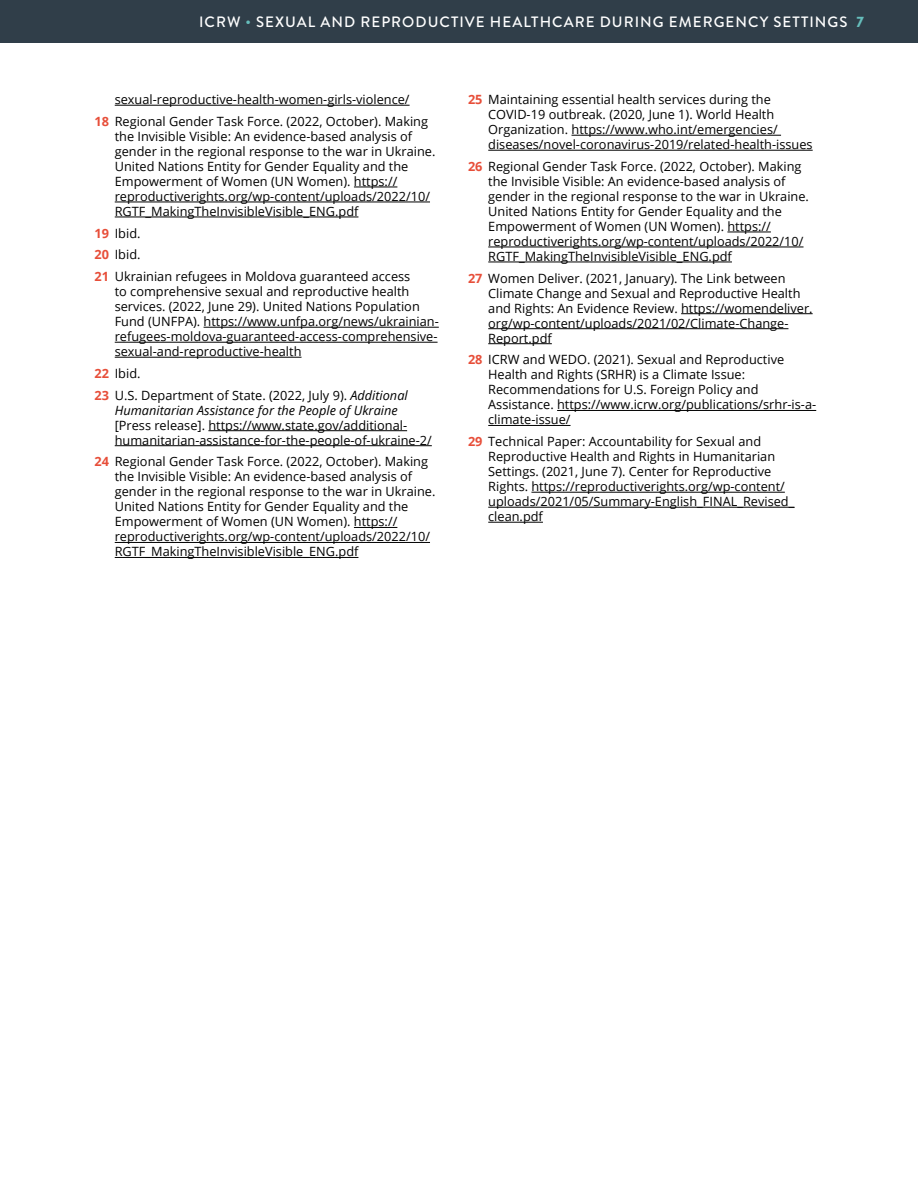
<style>
.page{position:relative;width:918px;height:1188px;background:#fff}
.page>*{position:absolute;margin:0;border:0;box-sizing:border-box;transform-origin:0 0}
.t1{font:500 15px "Brandon Grotesque";letter-spacing:.07em;color:#fff}
.t2{font:12.75px/15px "Open Sans";color:#000}
.t3{font:italic 12.75px "Open Sans";color:#000}
.s1{color:#66bebc}
.s2{color:#000}
.s3{font-weight:900;color:#66bebc}
.s4{font-weight:700;color:#e74e39}
.s5{font-style:italic}
</style>
<div class="page">
<div style="left:0;top:0;width:918px;height:43px;background:#303e49"></div>
<hr style="left:115px;top:105px;width:295px;height:1px;background:#000">
<hr style="left:354px;top:187px;width:43px;height:1px;background:#000">
<hr style="left:115px;top:202px;width:315px;height:1px;background:#000">
<hr style="left:115px;top:217px;width:243px;height:1px;background:#000">
<hr style="left:204px;top:327px;width:235px;height:1px;background:#000">
<hr style="left:115px;top:342px;width:323px;height:1px;background:#000">
<hr style="left:115px;top:357px;width:187px;height:1px;background:#000">
<hr style="left:208px;top:430px;width:199px;height:1px;background:#000">
<hr style="left:115px;top:445px;width:317px;height:1px;background:#000">
<hr style="left:354px;top:527px;width:43px;height:1px;background:#000">
<hr style="left:115px;top:542px;width:315px;height:1px;background:#000">
<hr style="left:115px;top:557px;width:243px;height:1px;background:#000">
<hr style="left:572px;top:135px;width:209px;height:1px;background:#000">
<hr style="left:488px;top:150px;width:325px;height:1px;background:#000">
<hr style="left:727px;top:232px;width:44px;height:1px;background:#000">
<hr style="left:488px;top:247px;width:316px;height:1px;background:#000">
<hr style="left:488px;top:262px;width:244px;height:1px;background:#000">
<hr style="left:681px;top:313px;width:132px;height:1px;background:#000">
<hr style="left:488px;top:328px;width:300px;height:1px;background:#000">
<hr style="left:488px;top:343px;width:64px;height:1px;background:#000">
<hr style="left:557px;top:410px;width:259px;height:1px;background:#000">
<hr style="left:488px;top:425px;width:83px;height:1px;background:#000">
<hr style="left:531px;top:492px;width:254px;height:1px;background:#000">
<hr style="left:488px;top:507px;width:306px;height:1px;background:#000">
<hr style="left:488px;top:522px;width:55px;height:1px;background:#000">
<p class="t1" style="left:199px;top:12px;width:650px">ICRW <span class="s1">•</span> SEXUAL AND REPRODUCTIVE HEALTHCARE DURING EMERGENCY SETTINGS</p>
<p class="t1" style="left:417px;top:12px;width:448px">ICRW <span class="s2">•</span> ENABLING WOMEN’S ECONOMIC EMPOWERMENT <span class="s3">7</span></p>
<p class="t2" style="left:95px;top:88px;width:335px;line-height:21.8px;text-align:center">sexual-reproductive-health-women-girls-violence/<br><span class="s4">18</span> Regional Gender Task Force. (2022, October). Making</p>
<p class="t2" style="left:115px;top:129px;width:322px">the Invisible Visible: An evidence-based analysis of gender in the regional response to the war in Ukraine.<br>United Nations Entity for Gender Equality and the Empowerment of Women (UN Women). https:// reproductiverights.org/wp-content/uploads/2022/10/ RGTF_MakingTheInvisibleVisible_ENG.pdf</p>
<p class="t2" style="left:95px;top:222px;width:317px;line-height:21.8px"><span class="s4">19</span> Ibid.<br><span class="s4">20</span> Ibid.<br><span class="s4">21</span> Ukrainian refugees in Moldova guaranteed access</p>
<p class="t2" style="left:115px;top:284px;width:326px">to comprehensive sexual and reproductive health services. (2022, June 29). United Nations Population Fund (UNFPA). https://www.unfpa.org/news/ukrainian&shy;refugees-moldova-guaranteed-access-comprehensive&shy;sexual-and-reproductive-health</p>
<p class="t2" style="left:95px;top:362px;width:315px;line-height:21.8px"><span class="s4">22</span> Ibid.<br><span class="s4">23</span> U.S. Department of State. (2022, July 9). <span class="s5">Additional</span></p>
<p class="t3" style="left:115px;top:401px;width:285px">Humanitarian Assistance for the People of Ukraine</p>
<p class="t2" style="left:115px;top:417px;width:319px">[Press release]. https://www.state.gov/additional&shy;humanitarian-assistance-for-the-people-of-ukraine-2/</p>
<p class="t2" style="left:115px;top:454px;width:322px;text-indent:-20px"><span class="s4">24</span> Regional Gender Task Force. (2022, October). Making the Invisible Visible: An evidence-based analysis of gender in the regional response to the war in Ukraine.<br>United Nations Entity for Gender Equality and the Empowerment of Women (UN Women). https:// reproductiverights.org/wp-content/uploads/2022/10/ RGTF_MakingTheInvisibleVisible_ENG.pdf</p>
<p class="t2" style="left:488px;top:92px;width:326px;text-indent:-20px"><span class="s4">25</span> Maintaining essential health services during the COVID-19 outbreak. (2020, June 1). World Health Organization. https://www.who.int/emergencies/ diseases/novel-coronavirus-2019/related-health-issues</p>
<p class="t2" style="left:488px;top:159px;width:322px;text-indent:-20px"><span class="s4">26</span> Regional Gender Task Force. (2022, October). Making the Invisible Visible: An evidence-based analysis of gender in the regional response to the war in Ukraine.<br>United Nations Entity for Gender Equality and the Empowerment of Women (UN Women). https:// reproductiverights.org/wp-content/uploads/2022/10/ RGTF_MakingTheInvisibleVisible_ENG.pdf</p>
<p class="t2" style="left:488px;top:270px;width:326px;text-indent:-20px"><span class="s4">27</span> Women Deliver. (2021, January). The Link between Climate Change and Sexual and Reproductive Health and Rights: An Evidence Review. https://womendeliver. org/wp-content/uploads/2021/02/Climate-Change-Report.pdf</p>
<p class="t2" style="left:488px;top:352px;width:330px;text-indent:-20px"><span class="s4">28</span> ICRW and WEDO. (2021). Sexual and Reproductive Health and Rights (SRHR) is a Climate Issue:<br>Recommendations for U.S. Foreign Policy and Assistance. https://www.icrw.org/publications/srhr-is-a&shy;climate-issue/</p>
<p class="t2" style="left:488px;top:434px;width:308px;text-indent:-20px"><span class="s4">29</span> Technical Paper: Accountability for Sexual and Reproductive Health and Rights in Humanitarian Settings. (2021, June 7). Center for Reproductive Rights. https://reproductiverights.org/wp-content/ uploads/2021/05/Summary-English_FINAL_Revised_ clean.pdf</p>
</div>
